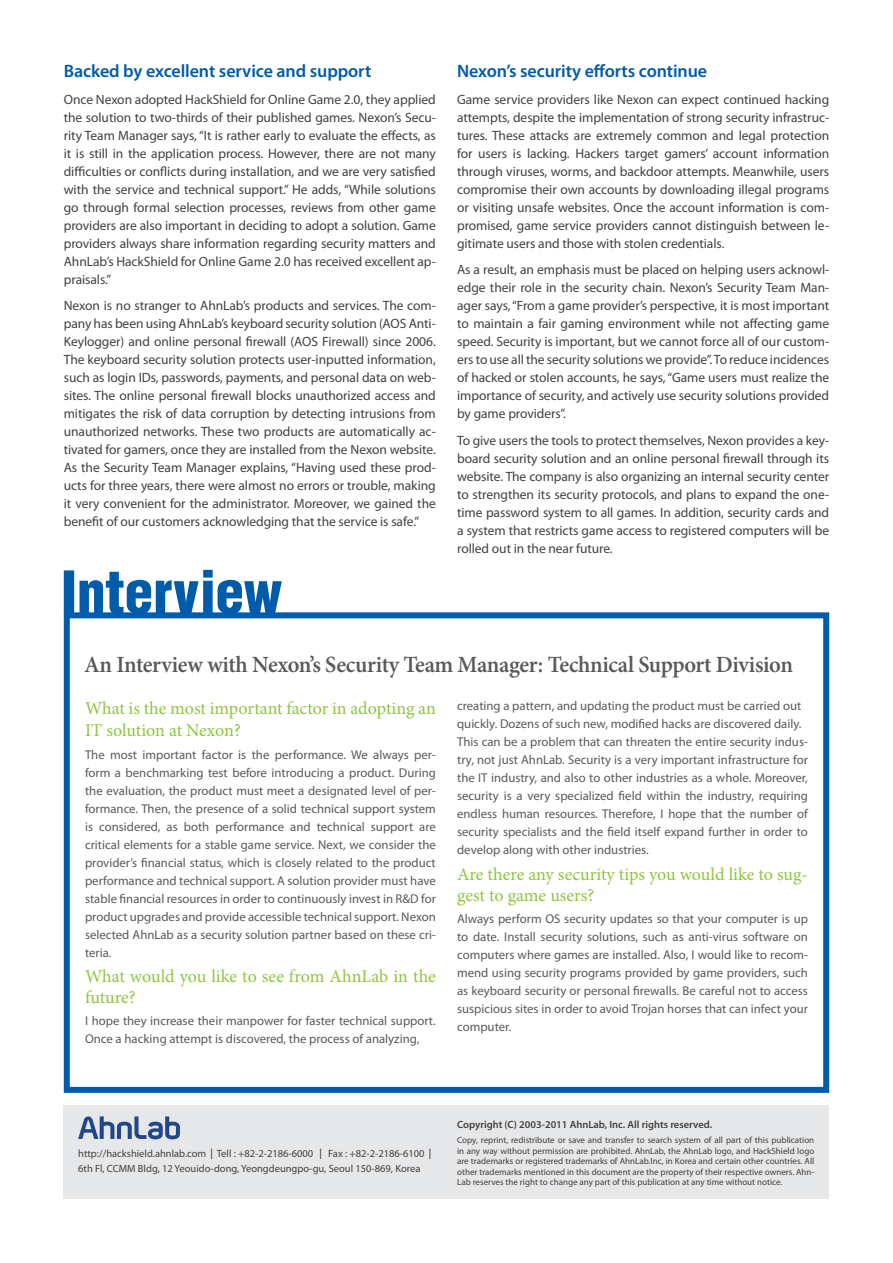
<style>
.page{position:relative;width:893px;height:1263px;background:#fff}
.page>*{position:absolute;margin:0;border:0;box-sizing:border-box;transform-origin:0 0}
.t1{font:600 23.25px "Minion Pro";letter-spacing:-.015em;color:#58595b}
.t2{font:18px/21px "Minion Pro";letter-spacing:-.005em;color:#8dc63f}
.t3{font:600 18px "Myriad Pro";letter-spacing:-.005em;color:#005baa}
.t4{font:13.5px/18px "Myriad Pro";letter-spacing:-.005em;color:#414042;text-align:justify}
.t5{font:12.75px/18px "Myriad Pro";color:#58595b;text-align:justify}
.t6{font:10.5px/15px "Myriad Pro";color:#414042}
.t7{font:600 10.5px "Myriad Pro";color:#414042}
.t8{font:9px/10.5px "Myriad Pro";color:#414042;text-align:justify}
.s1{font-family:"YDIYGO350"}
</style>
<div class="page">
<div style="left:64px;top:612px;width:765px;height:481px;border:6px solid #005baa"></div>
<svg style="left:64px;top:570px;width:218px;height:44px"></svg>
<div style="left:64px;top:1106px;width:765px;height:93px;background:#e6e7e8"></div>
<svg style="left:78px;top:1116px;width:102px;height:23px"></svg>
<h2 class="t3" style="left:64px;top:60px;width:309px">Backed by excellent service and support</h2>
<p class="t4" style="left:64px;top:90px;width:374px">Once Nexon adopted HackShield for Online Game 2.0, they applied the solution to two-thirds of their published games. Nexon’s Secu&shy;rity Team Manager says, “It is rather early to evaluate the effects, as it is still in the application process. However, there are not many difficulties or conflicts during installation, and we are very satisfied with the service and technical support.” He adds, “While solutions go through formal selection processes, reviews from other game providers are also important in deciding to adopt a solution. Game providers always share information regarding security matters and AhnLab’s HackShield for Online Game 2.0 has received excellent ap&shy;praisals.”</p>
<p class="t4" style="left:64px;top:297px;width:374px">Nexon is no stranger to AhnLab’s products and services. The com&shy;pany has been using AhnLab’s keyboard security solution (AOS Anti-Keylogger) and online personal firewall (AOS Firewall) since 2006.<br>The keyboard security solution protects user-inputted information, such as login IDs, passwords, payments, and personal data on web&shy;sites. The online personal firewall blocks unauthorized access and mitigates the risk of data corruption by detecting intrusions from unauthorized networks. These two products are automatically ac&shy;tivated for gamers, once they are installed from the Nexon website.<br>As the Security Team Manager explains, “Having used these prod&shy;ucts for three years, there were almost no errors or trouble, making it very convenient for the administrator. Moreover, we gained the benefit of our customers acknowledging that the service is safe.”</p>
<h2 class="t3" style="left:457px;top:60px;width:252px">Nexon’s security efforts continue</h2>
<p class="t4" style="left:457px;top:90px;width:374px">Game service providers like Nexon can expect continued hacking attempts, despite the implementation of strong security infrastruc&shy;tures. These attacks are extremely common and legal protection for users is lacking. Hackers target gamers’ account information through viruses, worms, and backdoor attempts. Meanwhile, users compromise their own accounts by downloading illegal programs or visiting unsafe websites. Once the account information is com&shy;promised, game service providers cannot distinguish between le&shy;gitimate users and those with stolen credentials.</p>
<p class="t4" style="left:457px;top:261px;width:374px">As a result, an emphasis must be placed on helping users acknowl&shy;edge their role in the security chain. Nexon’s Security Team Man&shy;ager says, “From a game provider’s perspective, it is most important to maintain a fair gaming environment while not affecting game speed. Security is important, but we cannot force all of our custom&shy;ers to use all the security solutions we provide”. To reduce incidences of hacked or stolen accounts, he says, “Game users must realize the importance of security, and actively use security solutions provided by game providers”.</p>
<p class="t4" style="left:457px;top:431px;width:374px">To give users the tools to protect themselves, Nexon provides a key&shy;board security solution and an online personal firewall through its website. The company is also organizing an internal security center to strengthen its security protocols, and plans to expand the one&shy;time password system to all games. In addition, security cards and a system that restricts game access to registered computers will be rolled out in the near future.</p>
<h1 class="t1" style="left:84px;top:649px;width:710px">An Interview with Nexon’s Security Team Manager: Technical Support Division</h1>
<h2 class="t2" style="left:85px;top:697px;width:352px;line-height:22.5px">What is the most important factor in adopting an<br>IT solution at Nexon?</h2>
<p class="t5" style="left:85px;top:745px;width:352px">The most important factor is the performance. We always per&shy;form a benchmarking test before introducing a product. During the evaluation, the product must meet a designated level of per&shy;formance. Then, the presence of a solid technical support system is considered, as both performance and technical support are critical elements for a stable game service. Next, we consider the provider’s financial status, which is closely related to the product performance and technical support. A solution provider must have stable financial resources in order to continuously invest in R&amp;D for product upgrades and provide accessible technical support. Nexon selected AhnLab as a security solution partner based on these cri&shy;teria.</p>
<h2 class="t2" style="left:85px;top:966px;width:352px">What would you like to see from AhnLab in the future?</h2>
<p class="t5" style="left:85px;top:1012px;width:352px">I hope they increase their manpower for faster technical support.<br>Once a hacking attempt is discovered, the process of analyzing,</p>
<p class="t5" style="left:457px;top:697px;width:352px;text-align:left">creating a pattern, and updating the product must be carried out quickly. Dozens of such new, modified hacks are discovered daily.<br>This can be a problem that can threaten the entire security indus&shy;try, not just AhnLab. Security is a very important infrastructure for the IT industry, and also to other industries as a whole. Moreover, security is a very specialized field within the industry, requiring endless human resources. Therefore, I hope that the number of security specialists and the field itself expand further in order to develop along with other industries.</p>
<h2 class="t2" style="left:457px;top:863px;width:352px">Are there any security tips you would like to sug&shy;gest to game users?</h2>
<p class="t5" style="left:457px;top:909px;width:352px">Always perform OS security updates so that your computer is up to date. Install security solutions, such as anti-virus software on computers where games are installed. Also, I would like to recom&shy;mend using security programs provided by game providers, such as keyboard security or personal firewalls. Be careful not to access suspicious sites in order to avoid Trojan horses that can infect your computer.</p>
<p class="t6" style="left:78px;top:1145px;width:358px">http://hackshield.ahnlab.com<span class="s1">┃</span>Tell : +82-2-2186-6000 <span class="s1">┃</span> Fax : +82-2-2186-6100<span class="s1">┃<br></span>6th Fl, CCMM Bldg, 12 Yeouido-dong, Yeongdeungpo-gu, Seoul 150-869, Korea</p>
<p class="t7" style="left:457px;top:1118px;width:257px">Copyright (C) 2003-2011 AhnLab, Inc. All rights reserved.</p>
<p class="t8" style="left:457px;top:1135px;width:359px">Copy, reprint, redistribute or save and transfer to search system of all part of this publication in any way without permission are prohibited. AhnLab, the AhnLab logo, and HackShield logo are trademarks or registered trademarks of AhnLab.Inc, in Korea and certain other countries. All other trademarks mentioned in this document are the property of their respective owners. Ahn-Lab reserves the right to change any part of this publication at any time without notice.</p>
</div>
